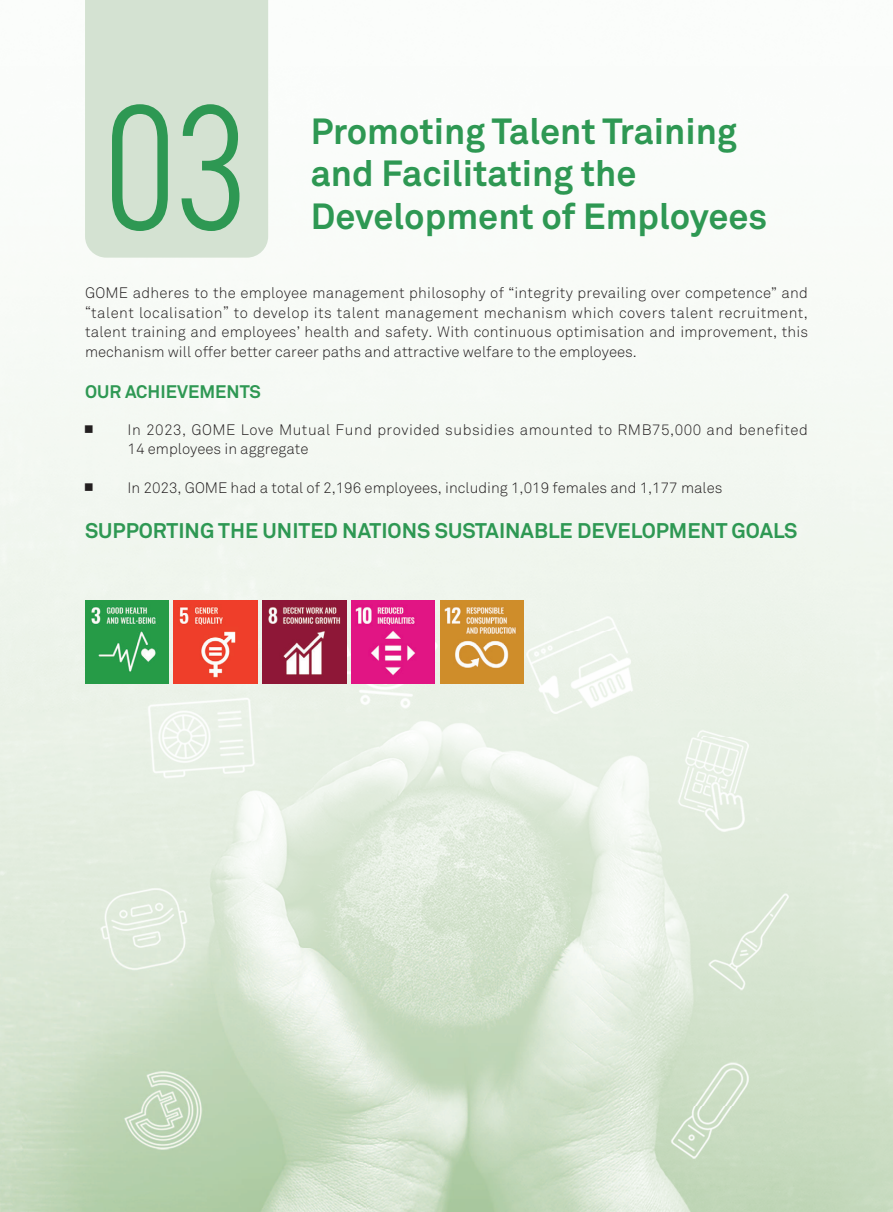
<style>
.page{position:relative;width:893px;height:1212px;background:#fff}
.page>*{position:absolute;margin:0;border:0;box-sizing:border-box;transform-origin:0 0}
.t1{font:300 condensed 180px "DIN2014";color:#2e9853}
.t2{font:700 36px/42.9px "Akkurat Pro";color:#2e9853}
.t3{font:700 21px "Akkurat Pro";color:#2e9853}
.t4{font:700 18px "Akkurat Pro";color:#2e9853}
.t5{font:15px/19.5px "Akkurat Light Pro";color:#231f20;text-align:justify}
.t6{font:15px/19.5px "Akkurat Light Pro";letter-spacing:.035em;color:#231f20}
.t7{font:300 7.5px "M Hei HK";color:#231f20}
</style>
<div class="page">
<img style="left:0;top:0;width:893px;height:1212px">
<div style="left:85px;top:0;width:183px;height:258px;background:#d4e2d2"></div>
<img style="left:85px;top:600px;width:83px;height:83px">
<img style="left:352px;top:600px;width:83px;height:83px">
<img style="left:174px;top:600px;width:83px;height:83px">
<img style="left:441px;top:600px;width:83px;height:83px">
<img style="left:263px;top:600px;width:83px;height:83px">
<h1 class="t1" style="left:104px;top:58px;width:145px">03</h1>
<h2 class="t2" style="left:311px;top:110px;width:458px">Promoting Talent Training and Facilitating the<br>Development of Employees</h2>
<p class="t5" style="left:85px;top:283px;width:725px">GOME adheres to the employee management philosophy of “integrity prevailing over competence” and “talent localisation” to develop its talent management mechanism which covers talent recruitment, talent training and employees’ health and safety. With continuous optimisation and improvement, this mechanism will offer better career paths and attractive welfare to the employees.</p>
<p class="t4" style="left:85px;top:381px;width:177px">OUR ACHIEVEMENTS</p>
<p class="t7" style="left:85px;top:425px;width:9px">█</p>
<p class="t6" style="left:128px;top:420px;width:682px">In 2023, GOME Love Mutual Fund provided subsidies amounted to RMB75,000 and benefited<br>14 employees in aggregate</p>
<p class="t7" style="left:85px;top:484px;width:9px">█</p>
<p class="t5" style="left:128px;top:478px;width:596px">In 2023, GOME had a total of 2,196 employees, including 1,019 females and 1,177 males</p>
<h3 class="t3" style="left:85px;top:517px;width:714px">SUPPORTING THE UNITED NATIONS SUSTAINABLE DEVELOPMENT GOALS</h3>
</div>
